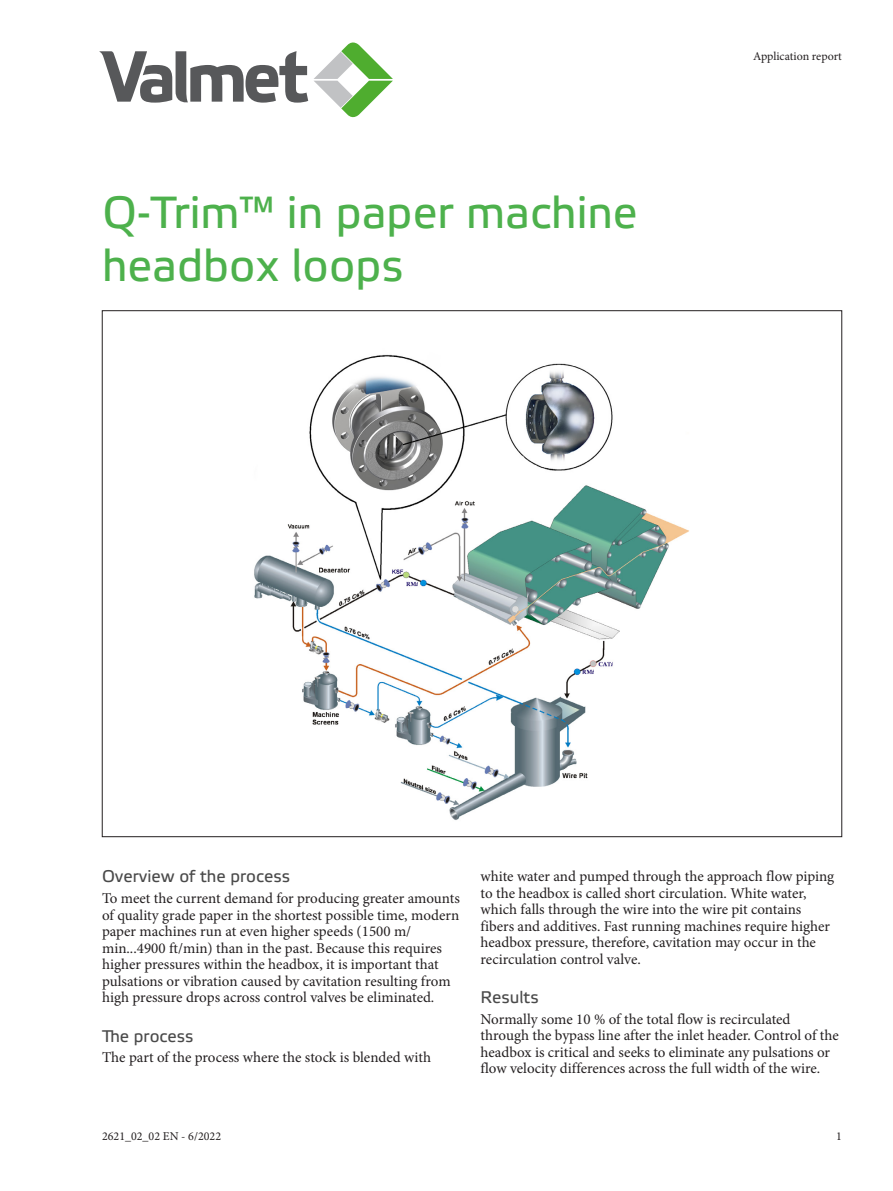
<style>
.page{position:relative;width:893px;height:1191px;background:#fff}
.page>*{position:absolute;margin:0;border:0;box-sizing:border-box;transform-origin:0 0}
.t1{font:45px/52.5px "Etelka Text Pro";color:#4db14c}
.t2{font:16.8px "Etelka Text Pro";color:#4a4a4a}
.t3{font:15px/16.5px "Minion Pro";color:#231f20}
.t4{font:12px "Minion Pro";color:#231f20}
</style>
<div class="page">
<svg style="left:99px;top:51px;width:209px;height:52px"></svg>
<svg style="left:314px;top:42px;width:79px;height:76px"></svg>
<img style="left:254px;top:354px;width:435px;height:466px">
<h1 class="t1" style="left:102px;top:189px;width:537px">Q-Trim™ in paper machine headbox loops</h1>
<p class="t4" style="left:753px;top:48px;width:90px">Application report</p>
<p class="t2" style="left:102px;top:867px;width:190px">Overview of the process</p>
<p class="t3" style="left:102px;top:890px;width:359px">To meet the current demand for producing greater amounts of quality grade paper in the shortest possible time, modern paper machines run at even higher speeds (1500 m/ min...4900 ft/min) than in the past. Because this requires higher pressures within the headbox, it is important that pulsations or vibration caused by cavitation resulting from high pressure drops across control valves be eliminated.</p>
<p class="t2" style="left:102px;top:1026px;width:93px">The process</p>
<p class="t3" style="left:102px;top:1049px;width:330px">The part of the process where the stock is blended with</p>
<p class="t3" style="left:480px;top:868px;width:355px">white water and pumped through the approach flow piping to the headbox is called short circulation. White water, which falls through the wire into the wire pit contains fibers and additives. Fast running machines require higher headbox pressure, therefore, cavitation may occur in the recirculation control valve.</p>
<p class="t2" style="left:480px;top:988px;width:60px">Results</p>
<p class="t3" style="left:480px;top:1010px;width:360px">Normally some 10 % of the total flow is recirculated through the bypass line after the inlet header. Control of the headbox is critical and seeks to eliminate any pulsations or flow velocity differences across the full width of the wire.</p>
<p class="t4" style="left:102px;top:1128px;width:121px">2621_02_02 EN - 6/2022</p>
<p class="t4" style="left:836px;top:1128px;width:7px">1</p>
</div>
